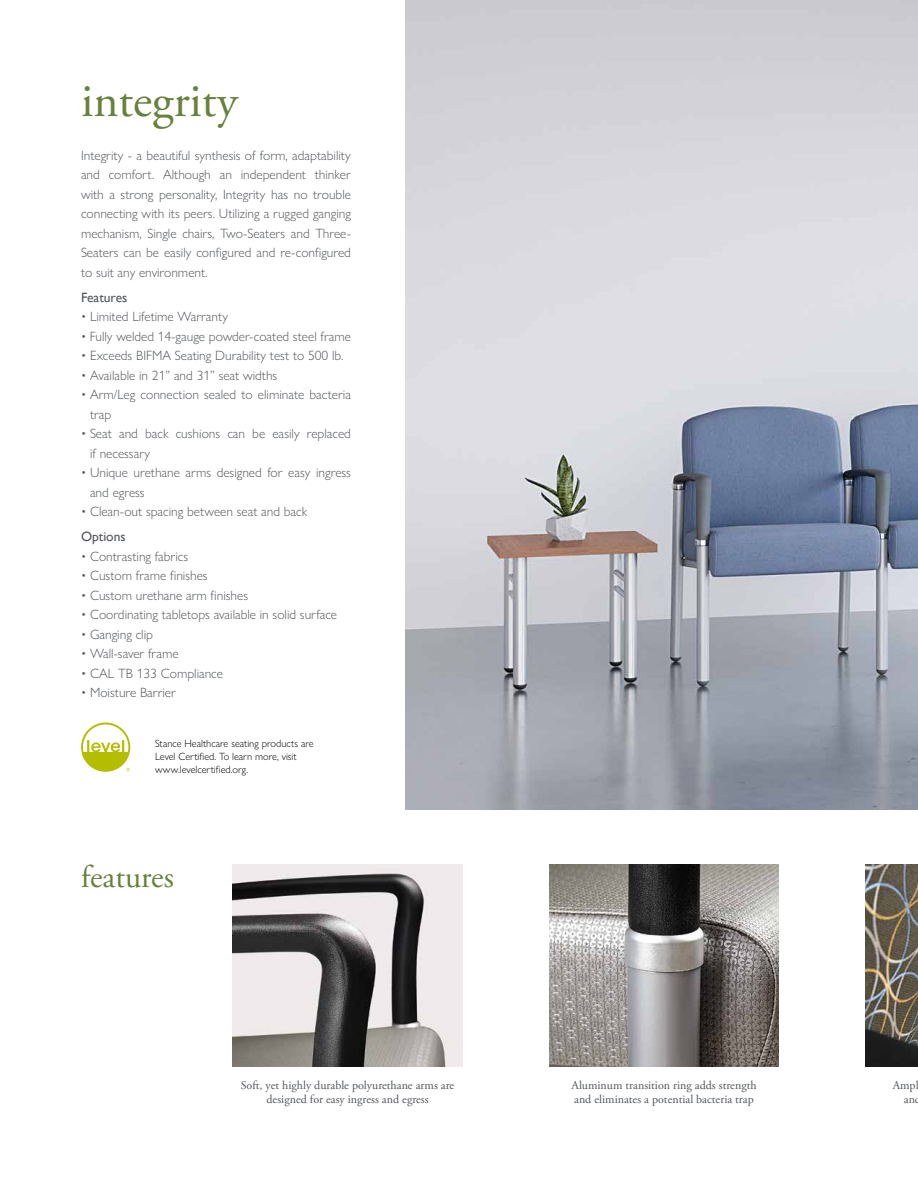
<style>
.page{position:relative;width:918px;height:1188px;background:#fff}
.page>*{position:absolute;margin:0;border:0;box-sizing:border-box;transform-origin:0 0}
.t1{font:48px "Adobe Garamond Pro";color:#68813c}
.t2{font:31.5px "Adobe Garamond Pro";color:#68813c}
.t3{font:300 13.5px/19.5px "Gill Sans Nova";color:#54565a}
.t4{font:13.5px "Gill Sans";color:#54565a}
.t5{font:12px/14.4px "Adobe Garamond Pro";color:#54565a}
.t6{font:300 10.5px/12.6px "Gill Sans Nova";color:#000}
</style>
<div class="page">
<img style="left:405px;top:0;width:513px;height:810px">
<svg style="left:81px;top:723px;width:49px;height:49px"></svg>
<img style="left:549px;top:864px;width:230px;height:202px">
<img style="left:866px;top:864px;width:52px;height:202px">
<img style="left:233px;top:864px;width:229px;height:202px">
<h1 class="t1" style="left:81px;top:72px;width:158px">integrity</h1>
<p class="t3" style="left:81px;top:145px;width:272px;text-align:justify">Integrity - a beautiful synthesis of form, adaptability and comfort. Although an independent thinker with a strong personality, Integrity has no trouble connecting with its peers. Utilizing a rugged ganging mechanism, Single chairs, Two-Seaters and Three-Seaters can be easily configured and re-configured to suit any environment.</p>
<p class="t4" style="left:81px;top:289px;width:48px">Features</p>
<p class="t3" style="left:81px;top:307px;width:149px">• Limited Lifetime Warranty</p>
<p class="t3" style="left:81px;top:326px;width:271px">• Fully welded 14-gauge powder-coated steel frame</p>
<p class="t3" style="left:81px;top:346px;width:264px">• Exceeds BIFMA Seating Durability test to 500 lb.</p>
<p class="t3" style="left:81px;top:365px;width:198px">• Available in 21” and 31” seat widths</p>
<p class="t3" style="left:90px;top:385px;width:263px;text-indent:-9px">• Arm/Leg connection sealed to eliminate bacteria trap</p>
<p class="t3" style="left:90px;top:424px;width:263px;text-indent:-9px">• Seat and back cushions can be easily replaced if necessary</p>
<p class="t3" style="left:90px;top:463px;width:263px;text-indent:-9px">• Unique urethane arms designed for easy ingress and egress</p>
<p class="t3" style="left:81px;top:502px;width:228px">• Clean-out spacing between seat and back</p>
<p class="t4" style="left:81px;top:529px;width:46px">Options</p>
<p class="t3" style="left:81px;top:546px;width:109px">• Contrasting fabrics</p>
<p class="t3" style="left:81px;top:566px;width:128px">• Custom frame finishes</p>
<p class="t3" style="left:81px;top:585px;width:169px">• Custom urethane arm finishes</p>
<p class="t3" style="left:81px;top:605px;width:258px">• Coordinating tabletops available in solid surface</p>
<p class="t3" style="left:81px;top:624px;width:73px">• Ganging clip</p>
<p class="t3" style="left:81px;top:644px;width:99px">• Wall-saver frame</p>
<p class="t3" style="left:81px;top:663px;width:144px">• CAL TB 133 Compliance</p>
<p class="t3" style="left:81px;top:683px;width:96px">• Moisture Barrier</p>
<p class="t6" style="left:155px;top:737px;width:160px">Stance Healthcare seating products are<br>Level Certified. To learn more, visit www.levelcertified.org.</p>
<h2 class="t2" style="left:81px;top:858px;width:94px">features</h2>
<p class="t5" style="left:241px;top:1078px;width:215px;text-align:center">Soft, yet highly durable polyurethane arms are designed for easy ingress and egress</p>
<p class="t5" style="left:572px;top:1078px;width:187px">Aluminum transition ring adds strength and eliminates a potential bacteria trap</p>
<p class="t5" style="left:904px;top:1078px;width:16px;text-indent:-11px">Ampl an</p>
</div>
